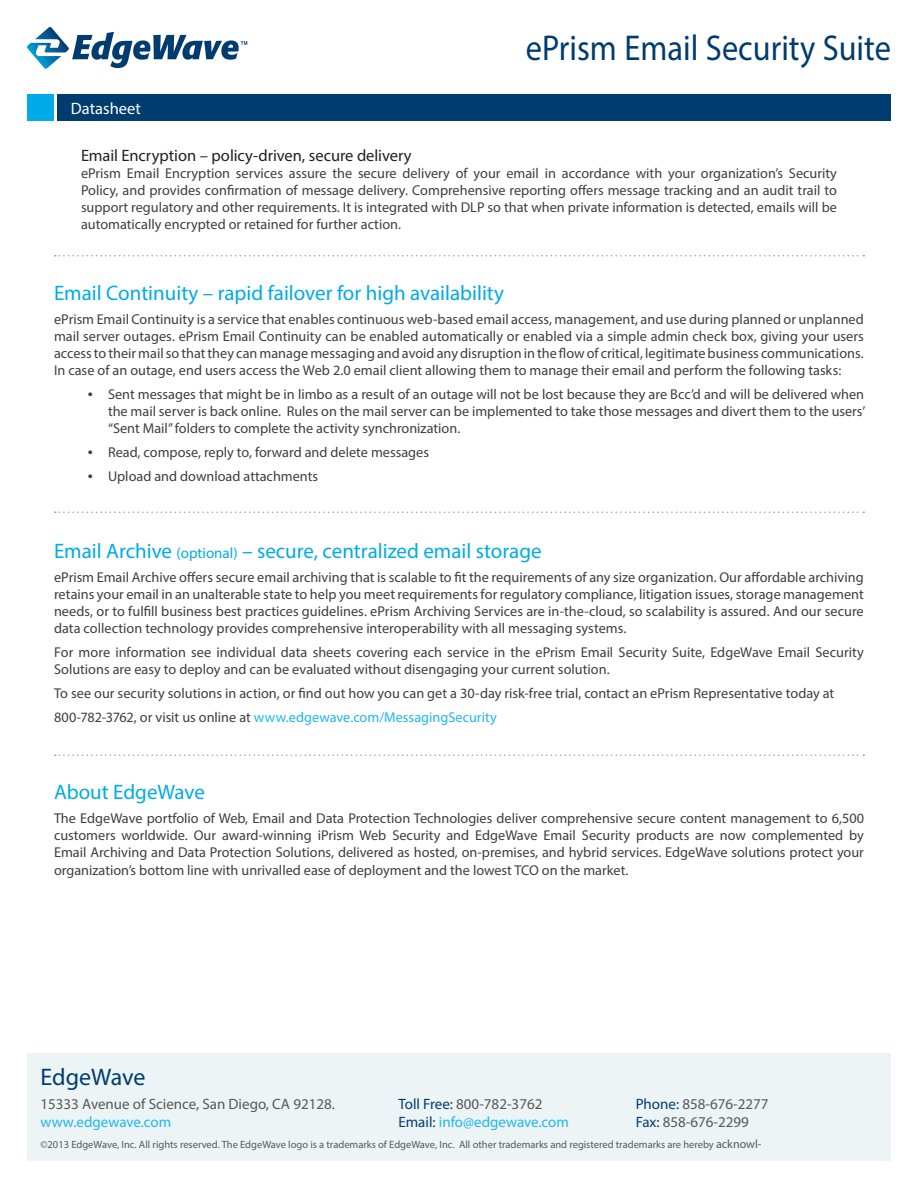
<style>
.page{position:relative;width:918px;height:1188px;background:#fff}
.page>*{position:absolute;margin:0;border:0;box-sizing:border-box;transform-origin:0 0}
.t1{font:36px "Myriad Pro";color:#013c70;scale:.9 1}
.t2{font:24px "Myriad Pro";letter-spacing:-.005em;color:#013c70}
.t3{font:21px "Myriad Pro";color:#00abe7}
.t4{font:16.5px "Myriad Pro";letter-spacing:-.005em;color:#231f20}
.t5{font:16.5px "Myriad Pro";color:#fff}
.t6{font:15px/18px "Myriad Pro";color:#57585a}
.t7{font:15px/18px "Myriad Pro";color:#1db8eb}
.t8{font:14.25px/17.1px "Myriad Pro";color:#3e3e3f;text-align:justify}
.t9{font:10.5px "Myriad Pro";color:#57585a}
.s1{font-size:18px}
.s2{font-size:15px}
.s3{color:#1db8eb}
.s4{color:#013c70}
.s5{color:#57585a}
.s6{font-size:12px}
</style>
<div class="page">
<div style="left:57px;top:94px;width:834px;height:28px;background:#013c70"></div>
<div style="left:27px;top:1053px;width:864px;height:108px;background:#edf4f6"></div>
<svg style="left:55px;top:255px;width:809px;height:1px"></svg>
<svg style="left:55px;top:512px;width:809px;height:1px"></svg>
<svg style="left:55px;top:754px;width:809px;height:2px"></svg>
<div style="left:27px;top:94px;width:27px;height:28px;background:#00abe7"></div>
<svg style="left:27px;top:27px;width:220px;height:42px"></svg>
<p class="t5" style="left:71px;top:98px;width:71px">Datasheet</p>
<h1 class="t1" style="left:526px;top:26px;width:407px">ePrism Email Security Suite</h1>
<p class="t4" style="left:81px;top:145px;width:332px">Email Encryption – policy-driven, secure delivery</p>
<p class="t8" style="left:81px;top:164px;width:758px">ePrism Email Encryption services assure the secure delivery of your email in accordance with your organization’s Security Policy, and provides confirmation of message delivery. Comprehensive reporting offers message tracking and an audit trail to support regulatory and other requirements. It is integrated with DLP so that when private information is detected, emails will be automatically encrypted or retained for further action.</p>
<h3 class="t3" style="left:54px;top:280px;width:452px">Email Continuity – rapid failover for high availability</h3>
<p class="t8" style="left:54px;top:310px;width:811px">ePrism Email Continuity is a service that enables continuous web-based email access, management, and use during planned or unplanned mail server outages. ePrism Email Continuity can be enabled automatically or enabled via a simple admin check box, giving your users access to their mail so that they can manage messaging and avoid any disruption in the flow of critical, legitimate business communications.<br>In case of an outage, end users access the Web 2.0 email client allowing them to manage their email and perform the following tasks:</p>
<p class="t8" style="left:108px;top:385px;width:759px;text-indent:-20px"><span class="s1">•</span> Sent messages that might be in limbo as a result of an outage will not be lost because they are Bcc’d and will be delivered when the mail server is back online. Rules on the mail server can be implemented to take those messages and divert them to the users’ “Sent Mail” folders to complete the activity synchronization.</p>
<p class="t8" style="left:88px;top:443px;width:343px"><span class="s1">•</span> Read, compose, reply to, forward and delete messages</p>
<p class="t8" style="left:88px;top:467px;width:232px"><span class="s1">•</span> Upload and download attachments</p>
<h3 class="t3" style="left:54px;top:538px;width:489px">Email Archive <span class="s2">(optional)</span> – secure, centralized email storage</h3>
<p class="t8" style="left:54px;top:569px;width:811px">ePrism Email Archive offers secure email archiving that is scalable to fit the requirements of any size organization. Our affordable archiving retains your email in an unalterable state to help you meet requirements for regulatory compliance, litigation issues, storage management needs, or to fulfill business best practices guidelines. ePrism Archiving Services are in-the-cloud, so scalability is assured. And our secure data collection technology provides comprehensive interoperability with all messaging systems.</p>
<p class="t8" style="left:54px;top:644px;width:811px">For more information see individual data sheets covering each service in the ePrism Email Security Suite, EdgeWave Email Security<br>Solutions are easy to deploy and can be evaluated without disengaging your current solution.</p>
<p class="t8" style="left:54px;top:681px;width:782px;line-height:23.9px">To see our security solutions in action, or find out how you can get a 30-day risk-free trial, contact an ePrism Representative today at<br>800-782-3762, or visit us online at <span class="s3">www.edgewave.com/MessagingSecurity</span></p>
<h3 class="t3" style="left:54px;top:779px;width:153px">About EdgeWave</h3>
<p class="t8" style="left:54px;top:810px;width:811px">The EdgeWave portfolio of Web, Email and Data Protection Technologies deliver comprehensive secure content management to 6,500 customers worldwide. Our award-winning iPrism Web Security and EdgeWave Email Security products are now complemented by Email Archiving and Data Protection Solutions, delivered as hosted, on-premises, and hybrid services. EdgeWave solutions protect your organization’s bottom line with unrivalled ease of deployment and the lowest TCO on the market.</p>
<h2 class="t2" style="left:40px;top:1062px;width:106px">EdgeWave</h2>
<p class="t6" style="left:40px;top:1095px;width:296px">15333 Avenue of Science, San Diego, CA 92128.</p>
<p class="t7" style="left:40px;top:1113px;width:132px">www.edgewave.com</p>
<p class="t7" style="left:398px;top:1095px;width:172px"><span class="s4">Toll Free:</span> <span class="s5">800-782-3762<br></span><span class="s4">Email:</span> info@edgewave.com</p>
<p class="t9" style="left:40px;top:1138px;width:723px">©2013 EdgeWave, Inc. All rights reserved. The EdgeWave logo is a trademarks of EdgeWave, Inc. All other trademarks and registered trademarks are hereby <span class="s6">acknowl-</span></p>
<p class="t6" style="left:636px;top:1095px;width:134px"><span class="s4">Phone:</span> 858-676-2277<br><span class="s4">Fax:</span> 858-676-2299</p>
</div>
